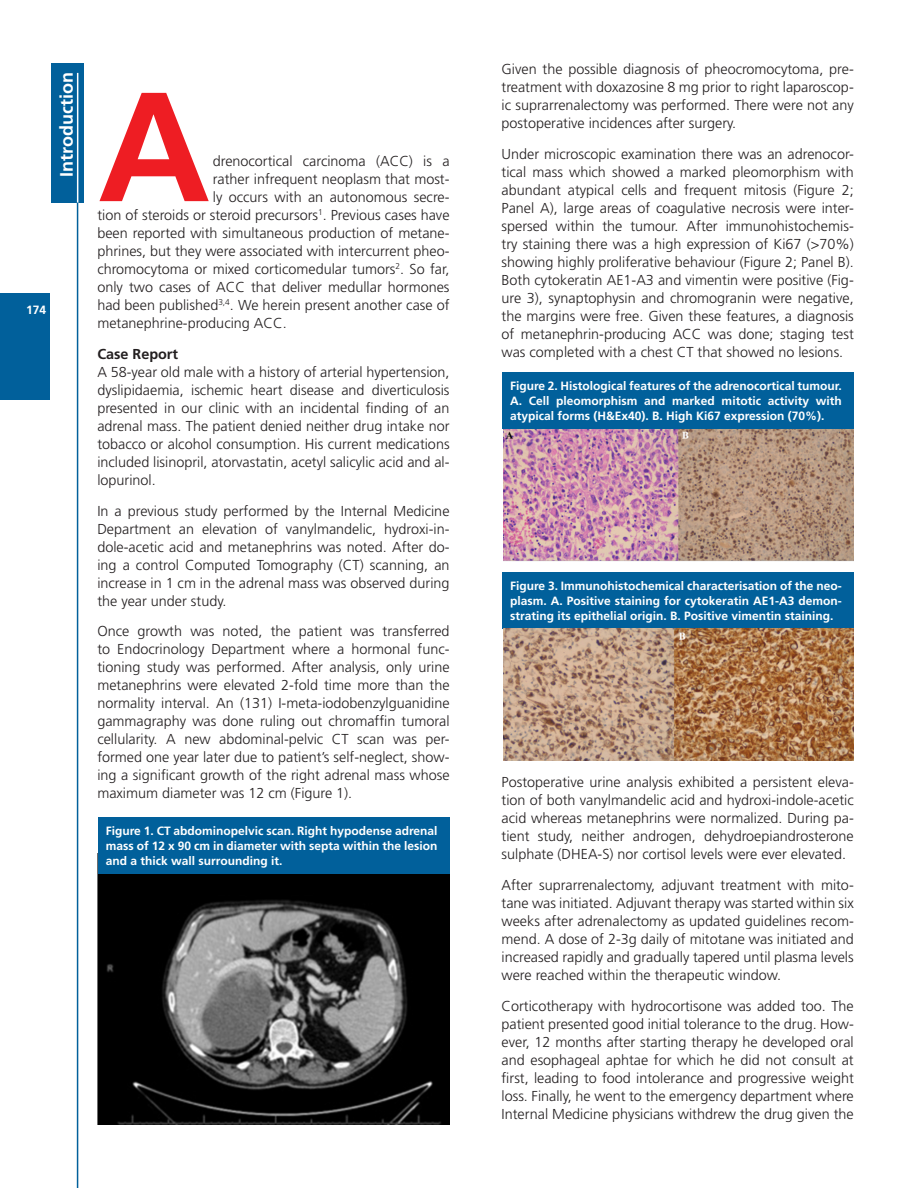
<style>
.page{position:relative;width:918px;height:1188px;background:#fff}
.page>*{position:absolute;margin:0;border:0;box-sizing:border-box;transform-origin:0 0}
.t1{font:700 18px "Frutiger";color:#fff}
.t2{font:300 14.4px/18px "Frutiger";color:#231f20;text-align:justify}
.t3{font:700 14.4px "Frutiger";color:#231f20}
.t4{font:700 12px/15px "Frutiger";color:#fff;text-align:justify}
</style>
<div class="page">
<div style="left:0;top:293px;width:50px;height:107px;background:#01609b"></div>
<div style="left:51px;top:63px;width:33px;height:140px;background:#01609b"></div>
<hr style="left:77px;top:73px;width:1px;height:130px;background:#fff">
<hr style="left:77px;top:203px;width:1px;height:985px;background:#01609b">
<svg style="left:99px;top:93px;width:110px;height:108px"></svg>
<img style="left:98px;top:854px;width:352px;height:270px">
<div style="left:98px;top:817px;width:351px;height:56px;background:#01609b"></div>
<div style="left:502px;top:372px;width:352px;height:57px;background:#01609b"></div>
<img style="left:503px;top:429px;width:351px;height:132px">
<div style="left:502px;top:572px;width:352px;height:56px;background:#01609b"></div>
<img style="left:503px;top:628px;width:351px;height:132px">
<p class="t1" style="left:56px;top:177px;width:106px;rotate:-90deg">Introduction</p>
<p class="t4" style="left:26px;top:302px;width:22px">174</p>
<p class="t2" style="left:213px;top:152px;width:238px">drenocortical carcinoma (ACC) is a</p>
<p class="t2" style="left:213px;top:170px;width:238px">rather infrequent neoplasm that most-</p>
<p class="t2" style="left:213px;top:188px;width:238px">ly occurs with an autonomous secre-</p>
<p class="t2" style="left:97px;top:206px;width:354px">tion of steroids or steroid precursors<sup>1</sup>. Previous cases have</p>
<p class="t2" style="left:97px;top:224px;width:354px">been reported with simultaneous production of metane-</p>
<p class="t2" style="left:97px;top:242px;width:354px">phrines, but they were associated with intercurrent pheo-</p>
<p class="t2" style="left:97px;top:260px;width:354px">chromocytoma or mixed corticomedular tumors<sup>2</sup>. So far,</p>
<p class="t2" style="left:97px;top:278px;width:354px">only two cases of ACC that deliver medullar hormones</p>
<p class="t2" style="left:97px;top:296px;width:354px">had been published<sup>3,4</sup>. We herein present another case of</p>
<p class="t2" style="left:97px;top:314px;width:191px">metanephrine-producing ACC.</p>
<p class="t3" style="left:97px;top:345px;width:82px">Case Report</p>
<p class="t2" style="left:97px;top:363px;width:354px">A 58-year old male with a history of arterial hypertension, dyslipidaemia, ischemic heart disease and diverticulosis presented in our clinic with an incidental finding of an adrenal mass. The patient denied neither drug intake nor tobacco or alcohol consumption. His current medications included lisinopril, atorvastatin, acetyl salicylic acid and al&shy;lopurinol.</p>
<p class="t2" style="left:97px;top:502px;width:354px">In a previous study performed by the Internal Medicine Department an elevation of vanylmandelic, hydroxi-in&shy;dole-acetic acid and metanephrins was noted. After do&shy;ing a control Computed Tomography (CT) scanning, an increase in 1 cm in the adrenal mass was observed during the year under study.</p>
<p class="t2" style="left:97px;top:623px;width:354px">Once growth was noted, the patient was transferred to Endocrinology Department where a hormonal func&shy;tioning study was performed. After analysis, only urine metanephrins were elevated 2-fold time more than the normality interval. An (131) I-meta-iodobenzylguanidine gammagraphy was done ruling out chromaffin tumoral cellularity. A new abdominal-pelvic CT scan was per&shy;formed one year later due to patient’s self-neglect, show&shy;ing a significant growth of the right adrenal mass whose maximum diameter was 12 cm (Figure 1).</p>
<p class="t4" style="left:106px;top:823px;width:333px">Figure 1. CT abdominopelvic scan. Right hypodense adrenal mass of 12 x 90 cm in diameter with septa within the lesion and a thick wall surrounding it.</p>
<p class="t2" style="left:502px;top:60px;width:354px">Given the possible diagnosis of pheocromocytoma, pre&shy;treatment with doxazosine 8 mg prior to right laparoscop&shy;ic suprarrenalectomy was performed. There were not any postoperative incidences after surgery.</p>
<p class="t2" style="left:502px;top:145px;width:354px">Under microscopic examination there was an adrenocor&shy;tical mass which showed a marked pleomorphism with abundant atypical cells and frequent mitosis (Figure 2; Panel A), large areas of coagulative necrosis were inter&shy;spersed within the tumour. After immunohistochemis&shy;try staining there was a high expression of Ki67 (&gt;70%) showing highly proliferative behaviour (Figure 2; Panel B).<br>Both cytokeratin AE1-A3 and vimentin were positive (Fig&shy;ure 3), synaptophysin and chromogranin were negative, the margins were free. Given these features, a diagnosis of metanephrin-producing ACC was done; staging test was completed with a chest CT that showed no lesions.</p>
<p class="t4" style="left:510px;top:379px;width:333px">Figure 2. Histological features of the adrenocortical tumour.<br>A. Cell pleomorphism and marked mitotic activity with atypical forms (H&amp;Ex40). B. High Ki67 expression (70%).</p>
<p class="t4" style="left:510px;top:579px;width:333px">Figure 3. Immunohistochemical characterisation of the neo&shy;plasm. A. Positive staining for cytokeratin AE1-A3 demon&shy;strating its epithelial origin. B. Positive vimentin staining.</p>
<p class="t2" style="left:502px;top:773px;width:354px">Postoperative urine analysis exhibited a persistent eleva&shy;tion of both vanylmandelic acid and hydroxi-indole-acetic acid whereas metanephrins were normalized. During pa&shy;tient study, neither androgen, dehydroepiandrosterone sulphate (DHEA-S) nor cortisol levels were ever elevated.</p>
<p class="t2" style="left:502px;top:876px;width:354px">After suprarrenalectomy, adjuvant treatment with mito&shy;tane was initiated. Adjuvant therapy was started within six weeks after adrenalectomy as updated guidelines recom&shy;mend. A dose of 2-3g daily of mitotane was initiated and increased rapidly and gradually tapered until plasma levels were reached within the therapeutic window.</p>
<p class="t2" style="left:502px;top:997px;width:354px">Corticotherapy with hydrocortisone was added too. The patient presented good initial tolerance to the drug. How&shy;ever, 12 months after starting therapy he developed oral and esophageal aphtae for which he did not consult at first, leading to food intolerance and progressive weight loss. Finally, he went to the emergency department where Internal Medicine physicians withdrew the drug given the</p>
</div>
